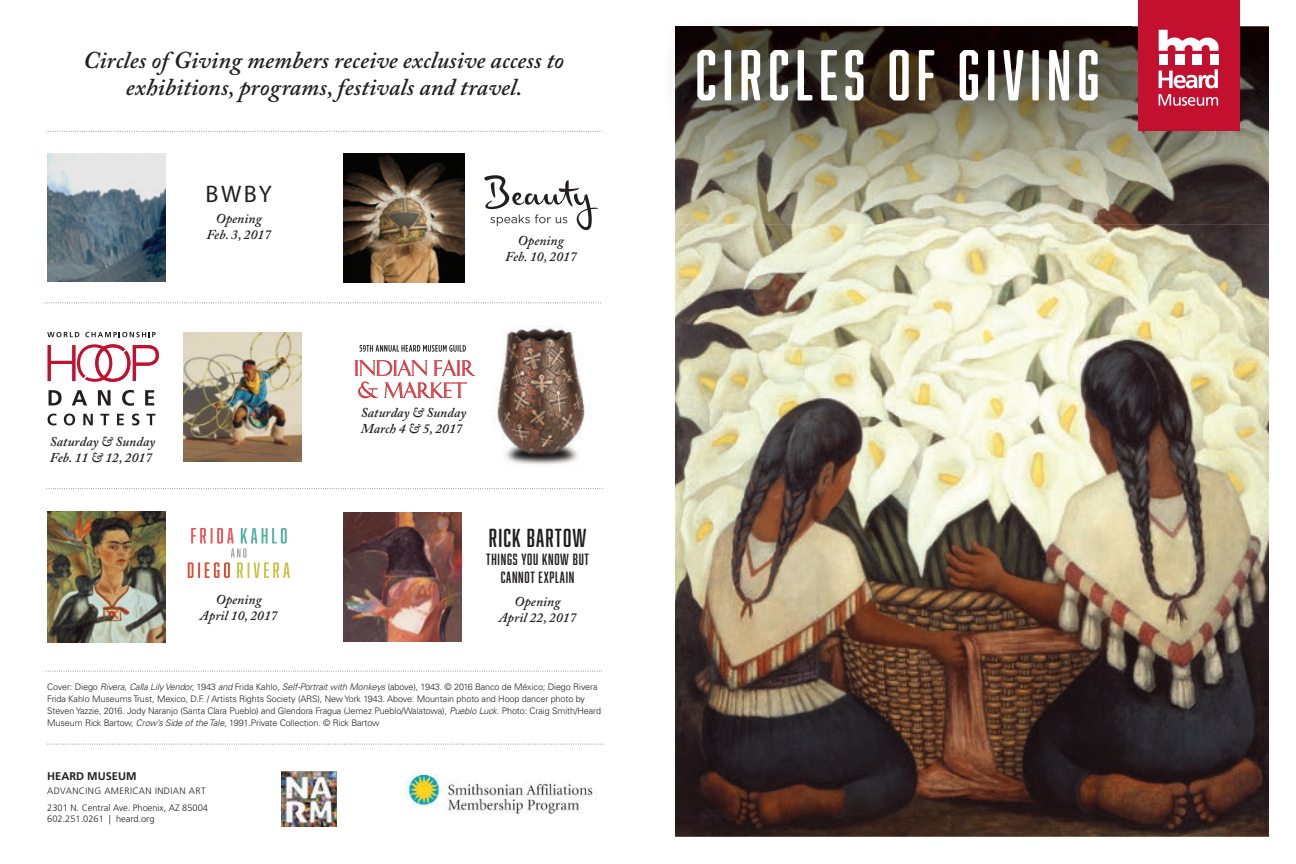
<style>
.page{position:relative;width:1296px;height:864px;background:#fff}
.page>*{position:absolute;margin:0;border:0;box-sizing:border-box;transform-origin:0 0}
.t1{font:66.3px "Abolition Soft";letter-spacing:.09em;color:#fff}
.t2{font:italic 600 24px/27px "Adobe Caslon Pro";letter-spacing:.005em;color:#231f20;text-align:center}
.t3{font:24px "Abolition Soft";letter-spacing:.05em;color:#231f20}
.t4{font:24px "Myriad Pro";color:#231f20}
.t5{font:15px/18px "Abolition Soft";letter-spacing:.05em;color:#231f20;text-align:center}
.t6{font:italic 600 13.5px/16.2px "Adobe Caslon Pro";letter-spacing:.005em;color:#231f20;text-align:center}
.t7{font:700 11.1px "Frutiger LT Std";color:#231f20}
.t8{font:300 9.3px/16px "Frutiger LT Std";color:#231f20}
.t9{font:300 9px/12px "Univers LT Std";letter-spacing:-.01em;color:#231f20}
.s1{font-style:italic}
</style>
<div class="page">
<img style="left:675px;top:224px;width:594px;height:613px">
<hr style="left:1131px;top:26px;width:138px;height:1px;background:#504e4f">
<img style="left:675px;top:27px;width:594px;height:197px">
<img style="left:675px;top:26px;width:456px;height:108px">
<div style="left:1138px;top:0;width:102px;height:131px;background:#c3102f"></div>
<svg style="left:1159px;top:94px;width:59px;height:12px"></svg>
<svg style="left:1159px;top:69px;width:59px;height:19px"></svg>
<div style="left:1210px;top:54px;width:9px;height:11px;background:#fff"></div>
<div style="left:1193px;top:54px;width:9px;height:11px;background:#fff"></div>
<div style="left:1176px;top:54px;width:9px;height:11px;background:#fff"></div>
<div style="left:1159px;top:54px;width:9px;height:11px;background:#fff"></div>
<svg style="left:1159px;top:30px;width:60px;height:21px"></svg>
<img style="left:405px;top:773px;width:192px;height:41px">
<img style="left:281px;top:771px;width:56px;height:56px">
<img style="left:47px;top:154px;width:119px;height:127px">
<img style="left:183px;top:332px;width:119px;height:129px">
<img style="left:494px;top:325px;width:92px;height:140px">
<img style="left:344px;top:154px;width:120px;height:128px">
<img style="left:47px;top:511px;width:119px;height:131px">
<img style="left:344px;top:513px;width:118px;height:128px">
<svg style="left:45px;top:303px;width:556px;height:1px"></svg>
<svg style="left:46px;top:131px;width:556px;height:1px"></svg>
<svg style="left:46px;top:488px;width:556px;height:1px"></svg>
<svg style="left:354px;top:359px;width:121px;height:39px"></svg>
<svg style="left:360px;top:345px;width:106px;height:7px"></svg>
<svg style="left:484px;top:175px;width:114px;height:55px"></svg>
<svg style="left:188px;top:528px;width:102px;height:50px"></svg>
<svg style="left:48px;top:344px;width:111px;height:38px"></svg>
<svg style="left:49px;top:390px;width:13px;height:15px"></svg>
<svg style="left:72px;top:390px;width:15px;height:15px"></svg>
<svg style="left:98px;top:390px;width:13px;height:15px"></svg>
<svg style="left:122px;top:390px;width:12px;height:16px"></svg>
<svg style="left:145px;top:390px;width:9px;height:15px"></svg>
<svg style="left:48px;top:414px;width:8px;height:11px"></svg>
<svg style="left:64px;top:414px;width:11px;height:11px"></svg>
<svg style="left:83px;top:414px;width:10px;height:11px"></svg>
<svg style="left:100px;top:414px;width:9px;height:11px"></svg>
<svg style="left:117px;top:414px;width:7px;height:11px"></svg>
<svg style="left:132px;top:414px;width:7px;height:11px"></svg>
<svg style="left:147px;top:414px;width:8px;height:11px"></svg>
<svg style="left:47px;top:332px;width:32px;height:5px"></svg>
<svg style="left:85px;top:332px;width:71px;height:5px"></svg>
<svg style="left:46px;top:671px;width:556px;height:1px"></svg>
<svg style="left:47px;top:744px;width:556px;height:1px"></svg>
<h2 class="t2" style="left:83px;top:46px;width:482px">Circles of Giving members receive exclusive access to exhibitions, programs, festivals and travel.</h2>
<h2 class="t4" style="left:206px;top:179px;width:68px">BWBY</h2>
<h3 class="t6" style="left:206px;top:210px;width:67px">Opening<br>Feb. 3, 2017</h3>
<h3 class="t6" style="left:50px;top:433px;width:107px;text-align:left">Saturday &amp; Sunday<br>Feb. 11 &amp; 12, 2017</h3>
<h3 class="t6" style="left:200px;top:591px;width:80px">Opening<br>April 10, 2017</h3>
<h3 class="t6" style="left:505px;top:232px;width:74px">Opening<br>Feb. 10, 2017</h3>
<h3 class="t6" style="left:361px;top:404px;width:107px;text-align:left">Saturday &amp; Sunday<br>March 4 &amp; 5, 2017</h3>
<h2 class="t3" style="left:489px;top:524px;width:99px">RICK BARTOW</h2>
<h3 class="t5" style="left:486px;top:550px;width:104px">THINGS YOU KNOW BUT<br>CANNOT EXPLAIN</h3>
<h3 class="t6" style="left:499px;top:593px;width:80px">Opening<br>April 22, 2017</h3>
<p class="t9" style="left:47px;top:681px;width:555px">Cover: Diego <span class="s1">Rivera, Calla Lily Vendor,</span> 1943 <span class="s1">and</span> Frida Kahlo, <span class="s1">Self-Portrait with Monkeys</span> (above)<span class="s1">,</span> 1943. © 2016 Banco de México; Diego Rivera Frida Kahlo Museums Trust, Mexico, D.F. / Artists Rights Society (ARS), New York 1943. Above: Mountain photo and Hoop dancer photo by Steven Yazzie, 2016. Jody Naranjo (Santa Clara Pueblo) and Glendora Fragua (Jemez Pueblo/Walatowa), <span class="s1">Pueblo Luck</span>. Photo: Craig Smith/Heard Museum Rick Bartow, <span class="s1">Crow’s Side of the Tale,</span> 1991<span class="s1">.</span>Private Collection. © Rick Bartow</p>
<p class="t7" style="left:47px;top:769px;width:91px">HEARD MUSEUM</p>
<p class="t8" style="left:47px;top:783px;width:162px">ADVANCING AMERICAN INDIAN ART<br>2301 N. Central Ave. Phoenix, AZ 85004</p>
<p class="t8" style="left:47px;top:811px;width:109px">602.251.0261 | heard.org</p>
<h1 class="t1" style="left:695px;top:37px;width:406px">CIRCLES OF GIVING</h1>
</div>
